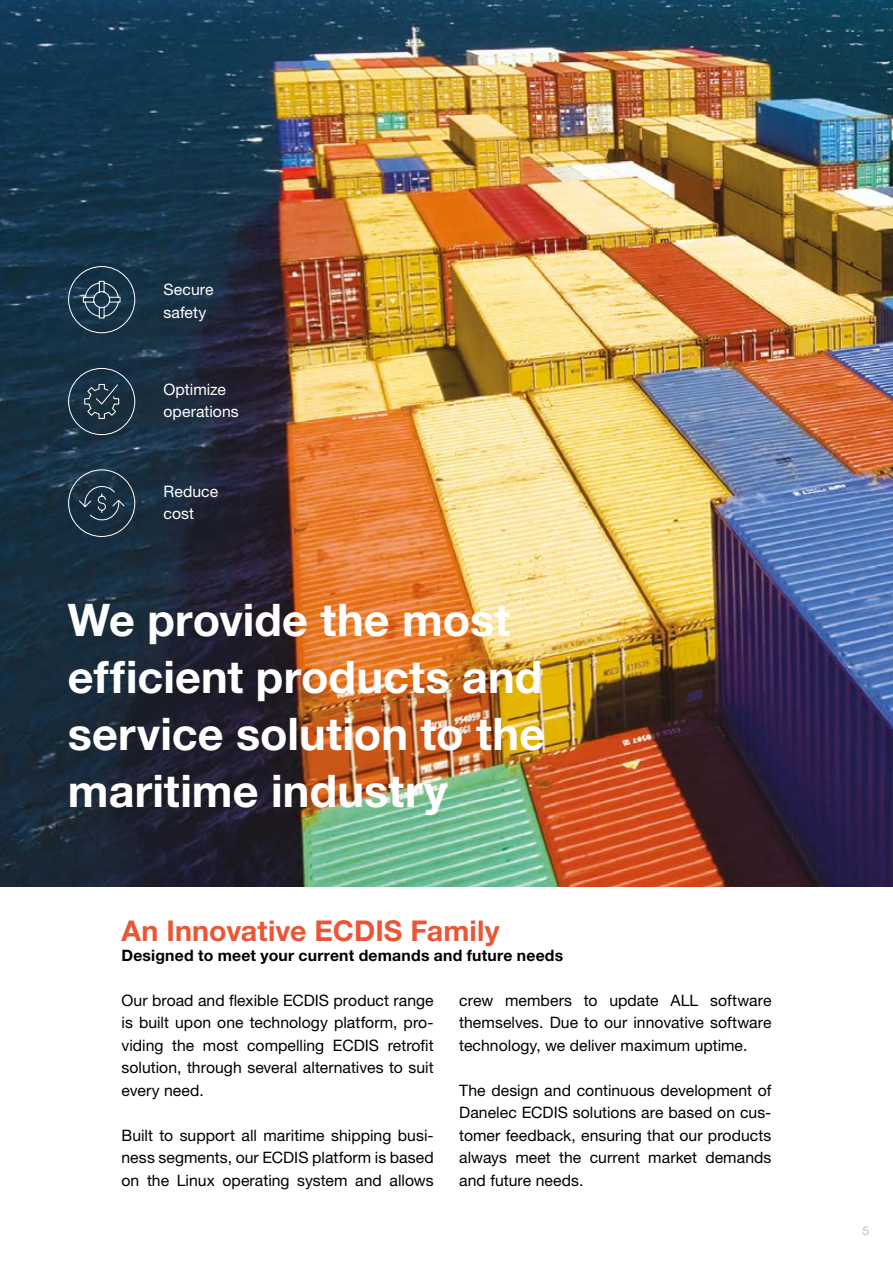
<style>
.page{position:relative;width:893px;height:1263px;background:#fff}
.page>*{position:absolute;margin:0;border:0;box-sizing:border-box;transform-origin:0 0}
.t1{font:700 45px/57px "Helvetica Neue LT Pro";color:#fff}
.t2{font:700 28.65px "Helvetica Neue LT Pro";letter-spacing:.005em;color:#ea5636}
.t3{font:15.75px/22.5px "Helvetica Neue LT Pro";color:#000;text-align:justify}
.t4{font:700 15.75px "Helvetica Neue LT Pro";letter-spacing:.015em;color:#000}
.t5{font:15.75px/22.5px "Helvetica Neue LT Pro";letter-spacing:.005em;color:#fff}
.t6{font:300 12px "Helvetica Neue LT Pro";color:#97aeb2}
</style>
<div class="page">
<img style="left:0;top:0;width:893px;height:887px">
<svg style="left:68px;top:266px;width:68px;height:68px;background:#2c4657"></svg>
<svg style="left:68px;top:469px;width:68px;height:68px;background:#2a3f4f"></svg>
<svg style="left:68px;top:368px;width:68px;height:67px;background:#2b4151"></svg>
<p class="t5" style="left:164px;top:278px;width:51px">Secure safety</p>
<p class="t5" style="left:164px;top:378px;width:77px">Optimize operations</p>
<p class="t5" style="left:164px;top:480px;width:56px">Reduce cost</p>
<h1 class="t1" style="left:68px;top:591px;width:479px">We provide the most efficient products and service solution to the maritime industry</h1>
<h2 class="t2" style="left:122px;top:913px;width:380px">An Innovative ECDIS Family</h2>
<p class="t4" style="left:122px;top:945px;width:443px">Designed to meet your current demands and future needs</p>
<p class="t3" style="left:459px;top:989px;width:314px">crew members to update ALL software themselves. Due to our innovative software technology, we deliver maximum uptime.</p>
<p class="t3" style="left:459px;top:1079px;width:314px">The design and continuous development of Danelec ECDIS solutions are based on cus&shy;tomer feedback, ensuring that our products always meet the current market demands and future needs.</p>
<p class="t3" style="left:122px;top:989px;width:314px">Our broad and flexible ECDIS product range is built upon one technology platform, pro&shy;viding the most compelling ECDIS retrofit solution, through several alternatives to suit every need.</p>
<p class="t3" style="left:122px;top:1124px;width:314px">Built to support all maritime shipping busi&shy;ness segments, our ECDIS platform is based on the Linux operating system and allows</p>
<p class="t6" style="left:863px;top:1224px;width:8px">5</p>
</div>
